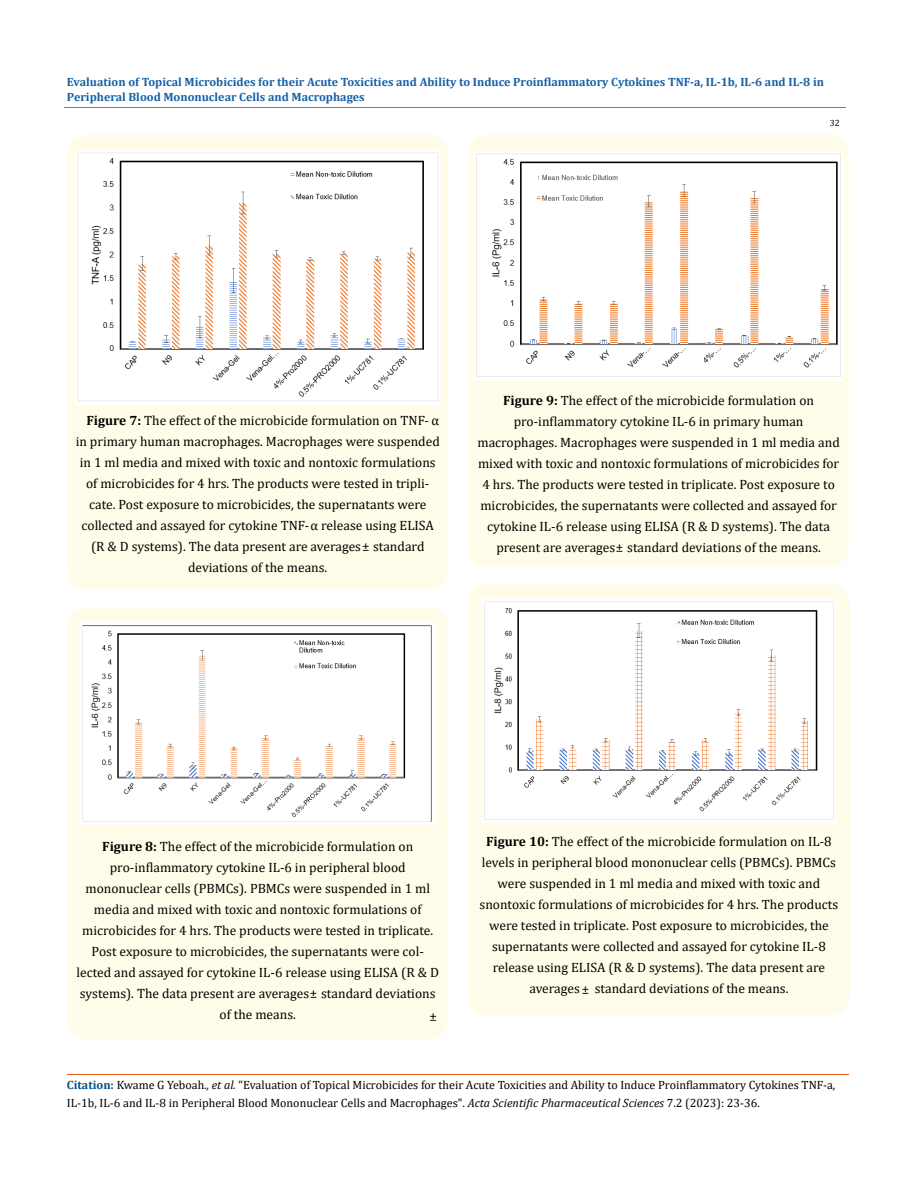
<style>
.page{position:relative;width:917px;height:1188px;background:#fff}
.page>*{position:absolute;margin:0;border:0;box-sizing:border-box;transform-origin:0 0}
.t1{font:13.5px/21px "Cambria";color:#000;text-align:center}
.t2{font:12px/18px "Cambria";color:#000}
.t3{font:700 12px/15px "Cambria";color:#1560a6}
.t4{font:9px "Cambria";color:#000}
.s1{font-weight:700}
.s2{font-weight:700;color:#035089}
.s3{font-style:italic}
</style>
<div class="page">
<div style="left:67px;top:135px;width:381px;height:455px;background:#fffde9;border-radius:18px"></div>
<img style="left:75px;top:151px;width:365px;height:253px">
<div style="left:67px;top:608px;width:381px;height:431px;background:#fffde9;border-radius:18px"></div>
<img style="left:81px;top:623px;width:353px;height:201px">
<div style="left:468px;top:135px;width:380px;height:432px;background:#fffde9;border-radius:18px"></div>
<img style="left:473px;top:151px;width:370px;height:230px">
<div style="left:468px;top:584px;width:381px;height:431px;background:#fffde9;border-radius:18px"></div>
<img style="left:482px;top:598px;width:353px;height:225px">
<hr style="left:64px;top:108px;width:781px;height:1px;background:#e05d1a">
<hr style="left:67px;top:1074px;width:781px;height:1px;background:#e05d1a">
<p class="t3" style="left:67px;top:74px;width:758px">Evaluation of Topical Microbicides for their Acute Toxicities and Ability to Induce Proinflammatory Cytokines TNF-a, IL-1b, IL-6 and IL-8 in<br>Peripheral Blood Mononuclear Cells and Macrophages</p>
<p class="t4" style="left:829px;top:118px;width:11px">32</p>
<p class="t1" style="left:86px;top:409px;width:354px"><span class="s1">Figure 7:</span> The effect of the microbicide formulation on TNF- α</p>
<p class="t1" style="left:76px;top:430px;width:365px">in primary human macrophages. Macrophages were suspended</p>
<p class="t1" style="left:80px;top:452px;width:357px">in 1 ml media and mixed with toxic and nontoxic formulations</p>
<p class="t1" style="left:86px;top:473px;width:345px">of microbicides for 4 hrs. The products were tested in tripli-</p>
<p class="t1" style="left:89px;top:494px;width:339px">cate. Post exposure to microbicides, the supernatants were</p>
<p class="t1" style="left:81px;top:515px;width:354px">collected and assayed for cytokine TNF- release using ELISA</p>
<p class="t1" style="left:91px;top:536px;width:335px">(R &amp; D systems). The data present are averages standard</p>
<p class="t1" style="left:188px;top:557px;width:141px">deviations of the means.</p>
<p class="t1" style="left:310px;top:514px;width:9px">α</p>
<p class="t1" style="left:362px;top:536px;width:9px">±</p>
<p class="t1" style="left:477px;top:390px;width:364px"><span class="s1">Figure 9:</span> The effect of the microbicide formulation on pro-inflammatory cytokine IL-6 in primary human macrophages. Macrophages were suspended in 1 ml media and mixed with toxic and nontoxic formulations of microbicides for 4 hrs. The products were tested in triplicate. Post exposure to microbicides, the supernatants were collected and assayed for cytokine IL-6 release using ELISA (R &amp; D systems). The data present are averages standard deviations of the means.</p>
<p class="t1" style="left:616px;top:537px;width:9px">±</p>
<p class="t1" style="left:76px;top:836px;width:364px"><span class="s1">Figure 8:</span> The effect of the microbicide formulation on pro-inflammatory cytokine IL-6 in peripheral blood mononuclear cells (PBMCs). PBMCs were suspended in 1 ml media and mixed with toxic and nontoxic formulations of microbicides for 4 hrs. The products were tested in triplicate.<br>Post exposure to microbicides, the supernatants were col&shy;lected and assayed for cytokine IL-6 release using ELISA (R &amp; D systems). The data present are averages standard deviations of the means.</p>
<p class="t1" style="left:310px;top:982px;width:9px">±</p>
<p class="t1" style="left:429px;top:1006px;width:9px">±</p>
<p class="t1" style="left:479px;top:831px;width:360px"><span class="s1">Figure 10:</span> The effect of the microbicide formulation on IL-8 levels in peripheral blood mononuclear cells (PBMCs). PBMCs were suspended in 1 ml media and mixed with toxic and snontoxic formulations of microbicides for 4 hrs. The products were tested in triplicate. Post exposure to microbicides, the supernatants were collected and assayed for cytokine IL-8 release using ELISA (R &amp; D systems). The data present are averages standard deviations of the means.</p>
<p class="t1" style="left:582px;top:979px;width:9px">±</p>
<p class="t2" style="left:67px;top:1076px;width:769px"><span class="s2">Citation:</span> Kwame G Yeboah<span class="s3">., et al.</span> “Evaluation of Topical Microbicides for their Acute Toxicities and Ability to Induce Proinflammatory Cytokines TNF-a,<br>IL-1b, IL-6 and IL-8 in Peripheral Blood Mononuclear Cells and Macrophages". <span class="s3">Acta Scientific Pharmaceutical Sciences</span> 7.2 (2023): 23-36.</p>
</div>
